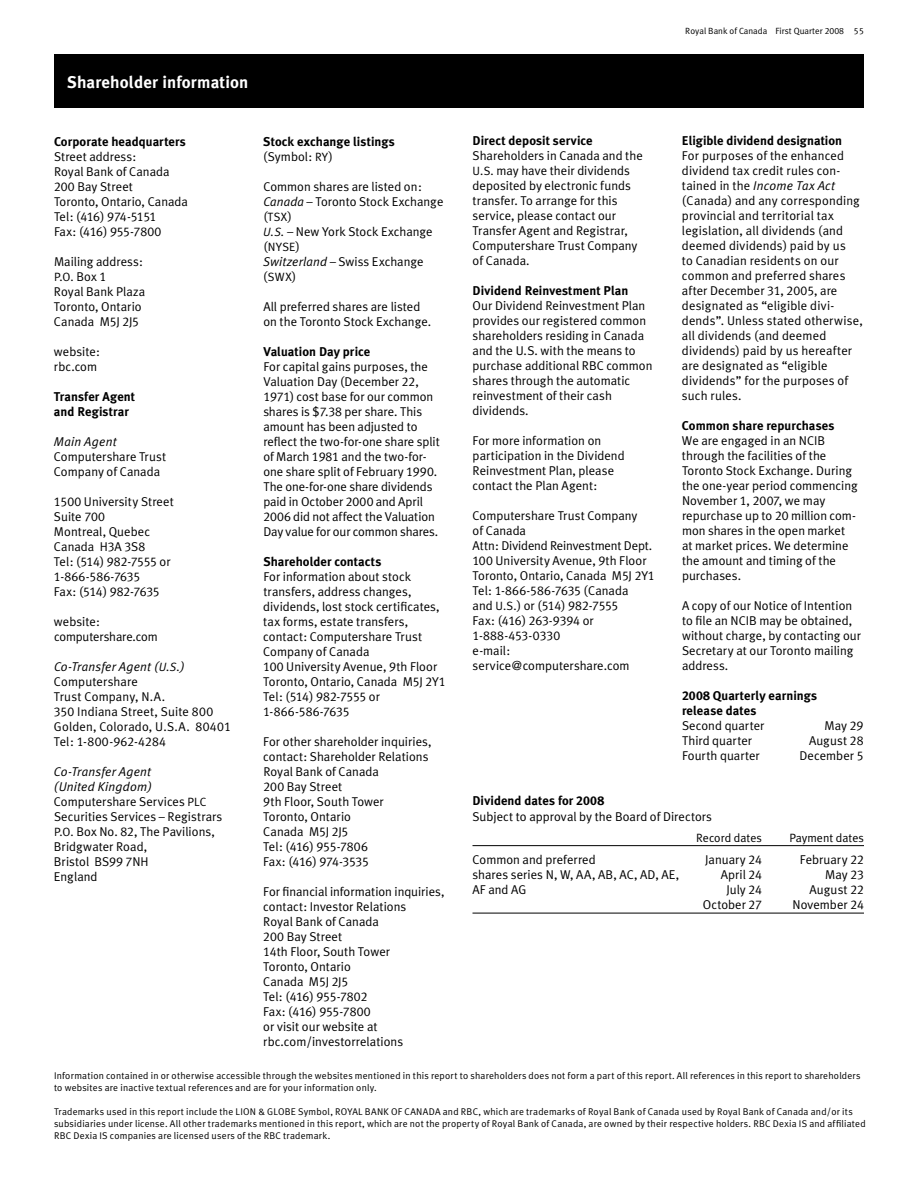
<style>
.page{position:relative;width:918px;height:1188px;background:#fff}
.page>*{position:absolute;margin:0;border:0;box-sizing:border-box;transform-origin:0 0}
.t1{font:700 16.8px "RBC Meta Set";letter-spacing:.01em;color:#fff}
.t2{font:12.75px/15px "RBC Meta Set Normal";color:#000}
.t3{font:700 12.75px/15px "RBC Meta Set";letter-spacing:.005em;color:#000}
.t4{font:italic 12.75px "RBC Meta Set Normal";letter-spacing:.015em;color:#000}
.t5{font:12px "RBC Meta Set Normal";color:#000}
.t6{font:9.75px/12px "RBC Meta Set Normal";letter-spacing:.02em;color:#000}
.t7{font:9px "RBC Meta Set Normal";color:#000}
.s1{font-size:12.75px}
.s2{font-style:italic}
.s3{font-style:italic;font-size:12px}
.s4{font-size:12px}
</style>
<div class="page">
<hr style="left:473px;top:845px;width:391px;height:1px;background:#000">
<hr style="left:473px;top:913px;width:391px;height:1px;background:#000">
<div style="left:54px;top:54px;width:810px;height:54px;background:#000"></div>
<h1 class="t1" style="left:67px;top:72px;width:183px">Shareholder information</h1>
<p class="t3" style="left:54px;top:134px;width:133px">Corporate headquarters</p>
<p class="t2" style="left:54px;top:149px;width:136px">Street address:<br>Royal Bank of Canada<br>200 Bay Street<br>Toronto, Ontario, Canada<br>Tel: (416) 974-5151<br>Fax: (416) 955-7800</p>
<p class="t2" style="left:54px;top:254px;width:91px">Mailing address:</p>
<p class="t5" style="left:54px;top:270px;width:54px">P.O. <span class="s1">Box 1</span></p>
<p class="t2" style="left:54px;top:284px;width:93px">Royal Bank Plaza<br>Toronto, Ontario<br>Canada M5J 2J5</p>
<p class="t2" style="left:54px;top:344px;width:48px">website: rbc.com</p>
<p class="t3" style="left:54px;top:389px;width:83px">Transfer Agent and Registrar</p>
<p class="t4" style="left:54px;top:434px;width:64px">Main Agent</p>
<p class="t2" style="left:54px;top:449px;width:114px">Computershare Trust<br>Company of Canada</p>
<p class="t2" style="left:54px;top:494px;width:121px">1500 University Street<br>Suite 700<br>Montreal, Quebec<br>Canada H3A 3S8<br>Tel: (514) 982-7555 or<br>1-866-586-7635<br>Fax: (514) 982-7635</p>
<p class="t2" style="left:54px;top:614px;width:105px">website: computershare.com</p>
<p class="t2" style="left:54px;top:659px;width:178px"><span class="s2">Co-Transfer Agent (</span><span class="s3">U.S.</span><span class="s2">)<br></span>Computershare<br>Trust Company, N.A.<br>350 Indiana Street, Suite 800<br>Golden, Colorado, U.S.A. 80401<br>Tel: 1-800-962-4284</p>
<p class="t2" style="left:54px;top:764px;width:170px"><span class="s2">Co-Transfer Agent<br>(United Kingdom)<br></span>Computershare Services <span class="s4">PLC<br></span>Securities Services – Registrars<br><span class="s4">P.O.</span> Box No. 82, The Pavilions,<br>Bridgwater Road,<br>Bristol BS99 7NH<br>England</p>
<p class="t3" style="left:263px;top:134px;width:133px">Stock exchange listings</p>
<p class="t2" style="left:263px;top:149px;width:71px">(Symbol: <span class="s4">RY</span>)</p>
<p class="t2" style="left:263px;top:179px;width:182px">Common shares are listed on:<br><span class="s2">Canada –</span> Toronto Stock Exchange</p>
<p class="t5" style="left:263px;top:210px;width:30px"><span class="s1">(</span>TSX<span class="s1">)</span></p>
<p class="t2" style="left:263px;top:224px;width:171px"><span class="s3">U.S.</span> <span class="s2">–</span> New York Stock Exchange</p>
<p class="t5" style="left:263px;top:240px;width:38px"><span class="s1">(</span>NYSE<span class="s1">)</span></p>
<p class="t2" style="left:263px;top:254px;width:162px"><span class="s2">Switzerland –</span> Swiss Exchange</p>
<p class="t5" style="left:263px;top:270px;width:35px"><span class="s1">(</span>SWX<span class="s1">)</span></p>
<p class="t2" style="left:263px;top:299px;width:169px">All preferred shares are listed on the Toronto Stock Exchange.</p>
<p class="t3" style="left:263px;top:344px;width:108px">Valuation Day price</p>
<p class="t2" style="left:263px;top:359px;width:178px">For capital gains purposes, the<br>Valuation Day (December 22,<br>1971) cost base for our common shares is $7.38 per share. This amount has been adjusted to reflect the two-for-one share split of March 1981 and the two-for&shy;one share split of February 1990.<br>The one-for-one share dividends paid in October 2000 and April<br>2006 did not affect the Valuation<br>Day value for our common shares.</p>
<p class="t3" style="left:263px;top:554px;width:120px">Shareholder contacts</p>
<p class="t2" style="left:263px;top:569px;width:184px">For information about stock transfers, address changes, dividends, lost stock certificates, tax forms, estate transfers, contact: Computershare Trust<br>Company of Canada<br>100 University Avenue, 9th Floor<br>Toronto, Ontario, Canada M5J 2Y1<br>Tel: (514) 982-7555 or<br>1-866-586-7635</p>
<p class="t2" style="left:263px;top:734px;width:170px">For other shareholder inquiries, contact: Shareholder Relations<br>Royal Bank of Canada<br>200 Bay Street<br>9th Floor, South Tower<br>Toronto, Ontario<br>Canada M5J 2J5<br>Tel: (416) 955-7806<br>Fax: (416) 974-3535</p>
<p class="t2" style="left:263px;top:884px;width:183px">For financial information inquiries, contact: Investor Relations<br>Royal Bank of Canada<br>200 Bay Street<br>14th Floor, South Tower<br>Toronto, Ontario<br>Canada M5J 2J5<br>Tel: (416) 955-7802<br>Fax: (416) 955-7800<br>or visit our website at rbc.com/investorrelations</p>
<p class="t7" style="left:685px;top:26px;width:180px">Royal Bank of Canada First Quarter 2008 55</p>
<p class="t3" style="left:473px;top:133px;width:122px">Direct deposit service</p>
<p class="t2" style="left:473px;top:148px;width:172px">Shareholders in Canada and the<br><span class="s4">U.S.</span> may have their dividends deposited by electronic funds transfer. To arrange for this service, please contact our<br>Transfer Agent and Registrar,<br>Computershare Trust Company of Canada.</p>
<p class="t3" style="left:473px;top:283px;width:157px">Dividend Reinvestment Plan</p>
<p class="t2" style="left:473px;top:298px;width:181px">Our Dividend Reinvestment Plan provides our registered common shareholders residing in Canada and the U.S. with the means to purchase additional RBC common shares through the automatic reinvestment of their cash dividends.</p>
<p class="t2" style="left:473px;top:433px;width:154px">For more information on participation in the Dividend<br>Reinvestment Plan, please contact the Plan Agent:</p>
<p class="t2" style="left:473px;top:508px;width:184px">Computershare Trust Company<br>of Canada<br>Attn: Dividend Reinvestment Dept.<br>100 University Avenue, 9th Floor<br>Toronto, Ontario, Canada M5J 2Y1<br>Tel: 1-866-586-7635 (Canada<br>and <span class="s4">U.S.</span>) or (514) 982-7555<br>Fax: (416) 263-9394 or<br>1-888-453-0330<br>e-mail: service@computershare.com</p>
<p class="t3" style="left:682px;top:133px;width:162px">Eligible dividend designation</p>
<p class="t2" style="left:682px;top:148px;width:182px">For purposes of the enhanced dividend tax credit rules con&shy;tained in the <span class="s2">Income Tax Act </span>(Canada) and any corresponding provincial and territorial tax legislation, all dividends (and deemed dividends) paid by us<br>to Canadian residents on our common and preferred shares after December 31, 2005, are designated as “eligible divi&shy;dends”. Unless stated otherwise, all dividends (and deemed dividends) paid by us hereafter are designated as “eligible dividends” for the purposes of such rules.</p>
<p class="t3" style="left:682px;top:418px;width:154px">Common share repurchases</p>
<p class="t2" style="left:682px;top:433px;width:177px">We are engaged in an NCIB through the facilities of the<br>Toronto Stock Exchange. During the one-year period commencing<br>November 1, 2007, we may repurchase up to 20 million com&shy;mon shares in the open market at market prices. We determine the amount and timing of the purchases.</p>
<p class="t2" style="left:682px;top:598px;width:181px">A copy of our Notice of Intention to file an NCIB may be obtained, without charge, by contacting our<br>Secretary at our Toronto mailing address.</p>
<p class="t3" style="left:682px;top:688px;width:137px">2008 Quarterly earnings release dates</p>
<p class="t2" style="left:682px;top:718px;width:84px">Second quarter</p>
<p class="t2" style="left:825px;top:718px;width:40px">May 29</p>
<p class="t2" style="left:682px;top:733px;width:72px">Third quarter</p>
<p class="t2" style="left:809px;top:733px;width:56px">August 28</p>
<p class="t2" style="left:682px;top:748px;width:79px">Fourth quarter</p>
<p class="t2" style="left:800px;top:748px;width:65px">December 5</p>
<p class="t3" style="left:473px;top:793px;width:133px">Dividend dates for 2008</p>
<p class="t2" style="left:473px;top:809px;width:241px">Subject to approval by the Board of Directors</p>
<p class="t5" style="left:696px;top:831px;width:67px">Record dates</p>
<p class="t5" style="left:789px;top:831px;width:76px">Payment dates</p>
<p class="t2" style="left:473px;top:852px;width:125px">Common and preferred</p>
<p class="t2" style="left:705px;top:852px;width:58px">January 24</p>
<p class="t2" style="left:800px;top:852px;width:66px">February 22</p>
<p class="t2" style="left:473px;top:867px;width:208px">shares series N, W, AA, AB, AC, AD, AE,</p>
<p class="t2" style="left:721px;top:867px;width:43px">April 24</p>
<p class="t2" style="left:825px;top:867px;width:40px">May 23</p>
<p class="t2" style="left:473px;top:882px;width:55px">AF and AG</p>
<p class="t2" style="left:726px;top:882px;width:37px">July 24</p>
<p class="t2" style="left:809px;top:882px;width:56px">August 22</p>
<p class="t2" style="left:703px;top:897px;width:61px">October 27</p>
<p class="t2" style="left:792px;top:897px;width:73px">November 24</p>
<p class="t6" style="left:54px;top:1070px;width:808px">Information contained in or otherwise accessible through the websites mentioned in this report to shareholders does not form a part of this report. All references in this report to shareholders to websites are inactive textual references and are for your information only.</p>
<p class="t6" style="left:54px;top:1106px;width:813px">Trademarks used in this report include the LION &amp; GLOBE Symbol, ROYAL BANK OF CANADA and RBC, which are trademarks of Royal Bank of Canada used by Royal Bank of Canada and/or its subsidiaries under license. All other trademarks mentioned in this report, which are not the property of Royal Bank of Canada, are owned by their respective holders. RBC Dexia IS and affiliated<br>RBC Dexia IS companies are licensed users of the RBC trademark.</p>
</div>
